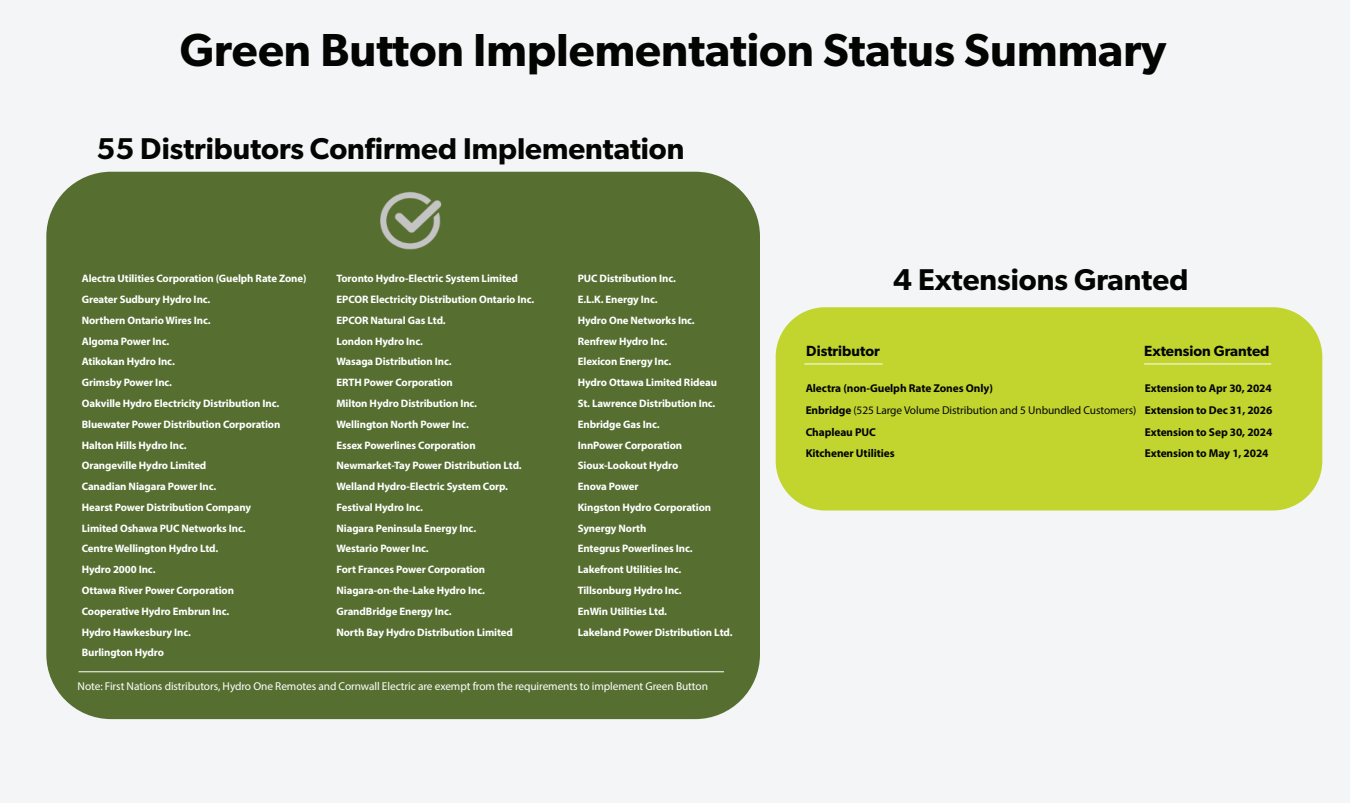
<style>
.page{position:relative;width:1350px;height:803px;background:#fff}
.page>*{position:absolute;margin:0;border:0;box-sizing:border-box;transform-origin:0 0}
.t1{font:600 46.38px "Gibson";color:#040503}
.t2{font:600 30.1px "Gibson";color:#040503}
.t3{font:600 14.7px "Gibson";color:#040503}
.t4{font:700 11.38px/21.9px "Myriad Pro";letter-spacing:-.01em;color:#040503;text-align:justify}
.t5{font:11.38px "Myriad Pro";letter-spacing:-.01em;color:#fff}
.t6{font:700 10.85px/20.7px "Myriad Pro";letter-spacing:-.01em;color:#fff}
.s1{font-weight:400}
</style>
<div class="page">
<div style="left:0;top:0;width:1349px;height:802px;background:#f4f5f6"></div>
<div style="left:775px;top:307px;width:547px;height:203px;background:#c2d52e;border-radius:50px"></div>
<div style="left:46px;top:172px;width:714px;height:547px;background:#566f31;border-radius:65px"></div>
<img style="left:381px;top:192px;width:61px;height:57px">
<hr style="left:79px;top:671px;width:645px;height:1px;background:#fff">
<hr style="left:804px;top:363px;width:78px;height:1px;background:#fff">
<hr style="left:1144px;top:363px;width:126px;height:1px;background:#fff">
<h1 class="t1" style="left:180px;top:22px;width:988px">Green Button Implementation Status Summary</h1>
<h2 class="t2" style="left:96px;top:130px;width:589px">55 Distributors Confirmed Implementation</h2>
<p class="t6" style="left:82px;top:268px;width:226px">Alectra Utilities Corporation (Guelph Rate Zone)<br>Greater Sudbury Hydro Inc.<br>Northern Ontario Wires Inc.<br>Algoma Power Inc.<br>Atikokan Hydro Inc.<br>Grimsby Power Inc.<br>Oakville Hydro Electricity Distribution Inc.<br>Bluewater Power Distribution Corporation<br>Halton Hills Hydro Inc.<br>Orangeville Hydro Limited<br>Canadian Niagara Power Inc.<br>Hearst Power Distribution Company<br>Limited Oshawa PUC Networks Inc.<br>Centre Wellington Hydro Ltd.<br>Hydro 2000 Inc.<br>Ottawa River Power Corporation<br>Cooperative Hydro Embrun Inc.<br>Hydro Hawkesbury Inc.<br>Burlington Hydro</p>
<p class="t6" style="left:336px;top:268px;width:199px">Toronto Hydro-Electric System Limited<br>EPCOR Electricity Distribution Ontario Inc.<br>EPCOR Natural Gas Ltd.<br>London Hydro Inc.<br>Wasaga Distribution Inc.<br>ERTH Power Corporation<br>Milton Hydro Distribution Inc.<br>Wellington North Power Inc.<br>Essex Powerlines Corporation<br>Newmarket-Tay Power Distribution Ltd.<br>Welland Hydro-Electric System Corp.<br>Festival Hydro Inc.<br>Niagara Peninsula Energy Inc.<br>Westario Power Inc.<br>Fort Frances Power Corporation<br>Niagara-on-the-Lake Hydro Inc.<br>GrandBridge Energy Inc.<br>North Bay Hydro Distribution Limited</p>
<p class="t6" style="left:577px;top:268px;width:156px">PUC Distribution Inc.<br>E.L.K. Energy Inc.<br>Hydro One Networks Inc.<br>Renfrew Hydro Inc.<br>Elexicon Energy Inc.<br>Hydro Ottawa Limited Rideau<br>St. Lawrence Distribution Inc.<br>Enbridge Gas Inc.<br>InnPower Corporation<br>Sioux-Lookout Hydro<br>Enova Power<br>Kingston Hydro Corporation<br>Synergy North<br>Entegrus Powerlines Inc.<br>Lakefront Utilities Inc.<br>Tillsonburg Hydro Inc.<br>EnWin Utilities Ltd.<br>Lakeland Power Distribution Ltd.</p>
<p class="t5" style="left:78px;top:679px;width:631px">Note: First Nations distributors, Hydro One Remotes and Cornwall Electric are exempt from the requirements to implement Green Button</p>
<h2 class="t2" style="left:893px;top:261px;width:296px">4 Extensions Granted</h2>
<h3 class="t3" style="left:806px;top:342px;width:75px">Distributor</h3>
<h3 class="t3" style="left:1144px;top:342px;width:127px">Extension Granted</h3>
<p class="t4" style="left:805px;top:376px;width:189px">Alectra (non-Guelph Rate Zones Only)</p>
<p class="t4" style="left:805px;top:376px;width:468px;text-indent:339px">Extension to Apr 30, 2024<br>Enbridge <span class="s1">(525 Large Volume Distribution and 5 Unbundled Customers)</span> Extension to Dec 31, 2026<br>Chapleau PUC</p>
<p class="t4" style="left:1144px;top:420px;width:129px">Extension to Sep 30, 2024</p>
<p class="t4" style="left:805px;top:442px;width:90px">Kitchener Utilities</p>
<p class="t4" style="left:1144px;top:442px;width:125px">Extension to May 1, 2024</p>
</div>
